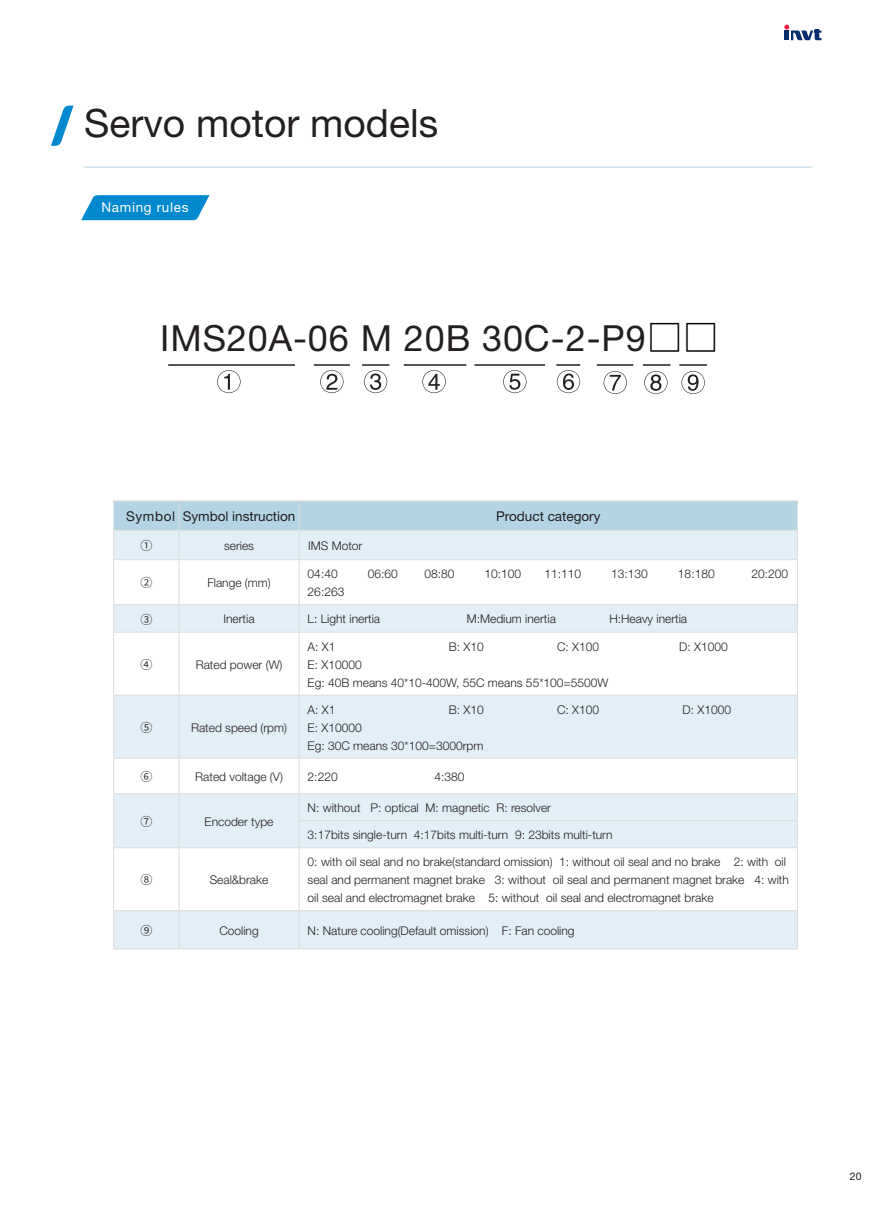
<style>
.page{position:relative;width:893px;height:1212px;background:#fff}
.page>*{position:absolute;margin:0;border:0;box-sizing:border-box;transform-origin:0 0}
.t1{font:39px "Helvetica Neue LT Std";color:#231f20}
.t2{font:36px "Helvetica Neue LT Std";letter-spacing:.025em;color:#231f20}
.t3{font:13.5px "Helvetica Neue LT Std";color:#231f20}
.t4{font:13.5px "Helvetica Neue LT Std";letter-spacing:.05em;color:#fff}
.t5{font:300 12px/18px "Helvetica Neue LT Std";color:#231f20}
.t6{font:12px "Source Han Sans CN";color:#231f20}
.t7{font:10.5px "Helvetica Neue LT Std";color:#231f20}
.s1{font-family:"Source Han Sans CN";font-weight:500;color:#000}
</style>
<div class="page">
<svg style="left:784px;top:25px;width:37px;height:15px"></svg>
<svg style="left:81px;top:195px;width:129px;height:25px;background:#1c96d4"></svg>
<div style="left:114px;top:911px;width:683px;height:37px;background:#e2eff6"></div>
<svg style="left:114px;top:560px;width:683px;height:350px"></svg>
<hr style="left:113px;top:500px;width:66px;height:1px;background:#dcdddf">
<hr style="left:179px;top:500px;width:120px;height:1px;background:#dcdddf">
<hr style="left:299px;top:500px;width:499px;height:1px;background:#dcdddf">
<svg style="left:113px;top:501px;width:685px;height:58px;background:#cbe1ec"></svg>
<hr style="left:113px;top:530px;width:66px;height:1px;background:#dcdddf">
<hr style="left:113px;top:559px;width:66px;height:1px;background:#dcdddf">
<hr style="left:113px;top:560px;width:1px;height:44px;background:#dcdddf">
<hr style="left:113px;top:604px;width:66px;height:1px;background:#dcdddf">
<svg style="left:113px;top:605px;width:1px;height:27px"></svg>
<hr style="left:113px;top:632px;width:66px;height:1px;background:#dcdddf">
<hr style="left:113px;top:633px;width:1px;height:62px;background:#dcdddf">
<hr style="left:113px;top:695px;width:66px;height:1px;background:#dcdddf">
<hr style="left:113px;top:696px;width:1px;height:62px;background:#dcdddf">
<hr style="left:113px;top:758px;width:66px;height:1px;background:#dcdddf">
<hr style="left:113px;top:759px;width:1px;height:34px;background:#dcdddf">
<hr style="left:113px;top:793px;width:66px;height:1px;background:#dcdddf">
<svg style="left:113px;top:794px;width:1px;height:53px"></svg>
<hr style="left:113px;top:847px;width:66px;height:1px;background:#dcdddf">
<hr style="left:113px;top:848px;width:1px;height:62px;background:#dcdddf">
<hr style="left:113px;top:910px;width:66px;height:1px;background:#dcdddf">
<hr style="left:113px;top:911px;width:1px;height:37px;background:#dcdddf">
<hr style="left:113px;top:948px;width:66px;height:1px;background:#dcdddf">
<hr style="left:179px;top:530px;width:120px;height:1px;background:#dcdddf">
<hr style="left:299px;top:530px;width:499px;height:1px;background:#dcdddf">
<hr style="left:179px;top:559px;width:120px;height:1px;background:#dcdddf">
<hr style="left:178px;top:560px;width:2px;height:44px;background:#dcdddf">
<hr style="left:299px;top:559px;width:499px;height:1px;background:#dcdddf">
<hr style="left:299px;top:560px;width:1px;height:44px;background:#dcdddf">
<hr style="left:797px;top:560px;width:1px;height:44px;background:#dcdddf">
<hr style="left:179px;top:604px;width:120px;height:1px;background:#dcdddf">
<hr style="left:178px;top:605px;width:2px;height:27px;background:#dcdddf">
<hr style="left:299px;top:604px;width:499px;height:1px;background:#dcdddf">
<svg style="left:299px;top:605px;width:1px;height:27px"></svg>
<svg style="left:797px;top:605px;width:1px;height:27px"></svg>
<hr style="left:179px;top:632px;width:120px;height:1px;background:#dcdddf">
<hr style="left:178px;top:633px;width:2px;height:62px;background:#dcdddf">
<hr style="left:299px;top:632px;width:499px;height:1px;background:#dcdddf">
<hr style="left:299px;top:633px;width:1px;height:62px;background:#dcdddf">
<hr style="left:797px;top:633px;width:1px;height:62px;background:#dcdddf">
<hr style="left:179px;top:695px;width:120px;height:1px;background:#dcdddf">
<hr style="left:178px;top:696px;width:2px;height:62px;background:#dcdddf">
<hr style="left:299px;top:695px;width:499px;height:1px;background:#dcdddf">
<hr style="left:299px;top:696px;width:1px;height:62px;background:#dcdddf">
<hr style="left:797px;top:696px;width:1px;height:62px;background:#dcdddf">
<hr style="left:179px;top:758px;width:120px;height:1px;background:#dcdddf">
<hr style="left:178px;top:759px;width:2px;height:34px;background:#dcdddf">
<hr style="left:299px;top:758px;width:499px;height:1px;background:#dcdddf">
<hr style="left:299px;top:759px;width:1px;height:34px;background:#dcdddf">
<hr style="left:797px;top:759px;width:1px;height:34px;background:#dcdddf">
<hr style="left:179px;top:793px;width:120px;height:1px;background:#dcdddf">
<hr style="left:178px;top:794px;width:2px;height:27px;background:#dcdddf">
<hr style="left:299px;top:793px;width:499px;height:1px;background:#dcdddf">
<hr style="left:178px;top:821px;width:2px;height:26px;background:#dcdddf">
<hr style="left:299px;top:820px;width:499px;height:1px;background:#dcdddf">
<svg style="left:299px;top:794px;width:1px;height:53px"></svg>
<svg style="left:797px;top:794px;width:1px;height:53px"></svg>
<hr style="left:179px;top:847px;width:120px;height:1px;background:#dcdddf">
<hr style="left:178px;top:848px;width:2px;height:62px;background:#dcdddf">
<hr style="left:299px;top:847px;width:499px;height:1px;background:#dcdddf">
<hr style="left:299px;top:848px;width:1px;height:62px;background:#dcdddf">
<hr style="left:797px;top:848px;width:1px;height:62px;background:#dcdddf">
<hr style="left:179px;top:910px;width:120px;height:1px;background:#dcdddf">
<hr style="left:178px;top:911px;width:2px;height:37px;background:#dcdddf">
<hr style="left:299px;top:910px;width:499px;height:1px;background:#dcdddf">
<hr style="left:299px;top:911px;width:1px;height:37px;background:#dcdddf">
<hr style="left:797px;top:911px;width:1px;height:37px;background:#dcdddf">
<hr style="left:179px;top:948px;width:120px;height:1px;background:#dcdddf">
<hr style="left:299px;top:948px;width:499px;height:1px;background:#dcdddf">
<svg style="left:217px;top:370px;width:24px;height:23px"></svg>
<svg style="left:320px;top:370px;width:24px;height:23px"></svg>
<svg style="left:364px;top:370px;width:23px;height:23px"></svg>
<svg style="left:422px;top:370px;width:24px;height:23px"></svg>
<svg style="left:503px;top:370px;width:24px;height:23px"></svg>
<svg style="left:557px;top:370px;width:23px;height:23px"></svg>
<hr style="left:168px;top:364px;width:127px;height:2px;background:#231f20">
<hr style="left:314px;top:364px;width:36px;height:2px;background:#231f20">
<hr style="left:362px;top:364px;width:27px;height:2px;background:#231f20">
<hr style="left:404px;top:364px;width:62px;height:2px;background:#231f20">
<svg style="left:604px;top:371px;width:23px;height:23px"></svg>
<svg style="left:644px;top:371px;width:24px;height:23px"></svg>
<svg style="left:681px;top:371px;width:24px;height:23px"></svg>
<hr style="left:474px;top:364px;width:71px;height:2px;background:#231f20">
<hr style="left:556px;top:364px;width:24px;height:2px;background:#231f20">
<hr style="left:597px;top:364px;width:36px;height:2px;background:#231f20">
<hr style="left:643px;top:364px;width:27px;height:2px;background:#231f20">
<hr style="left:679px;top:364px;width:28px;height:2px;background:#231f20">
<hr style="left:84px;top:167px;width:728px;height:1px;background:#b4d4e4">
<svg style="left:51px;top:106px;width:23px;height:40px"></svg>
<h1 class="t1" style="left:84px;top:100px;width:355px">Servo motor models</h1>
<p class="t4" style="left:102px;top:199px;width:88px">Naming rules</p>
<h2 class="t2" style="left:160px;top:317px;width:560px">IMS20A-06 M 20B 30C-2-P9<span class="s1">□□</span></h2>
<p class="t3" style="left:126px;top:508px;width:171px">Symbol Symbol instruction</p>
<p class="t3" style="left:496px;top:508px;width:106px">Product category</p>
<p class="t6" style="left:140px;top:539px;width:13px">①</p>
<p class="t5" style="left:224px;top:536px;width:31px">series</p>
<p class="t5" style="left:308px;top:536px;width:56px">IMS Motor</p>
<p class="t6" style="left:140px;top:576px;width:13px">②</p>
<p class="t5" style="left:207px;top:574px;width:65px">Flange (mm)</p>
<p class="t5" style="left:308px;top:565px;width:32px">04:40</p>
<p class="t5" style="left:368px;top:565px;width:32px">06:60</p>
<p class="t5" style="left:424px;top:565px;width:32px">08:80</p>
<p class="t5" style="left:484px;top:565px;width:38px">10:100</p>
<p class="t5" style="left:544px;top:565px;width:38px">11:110</p>
<p class="t5" style="left:611px;top:565px;width:38px">13:130</p>
<p class="t5" style="left:678px;top:565px;width:38px">18:180</p>
<p class="t5" style="left:751px;top:565px;width:38px">20:200</p>
<p class="t5" style="left:308px;top:583px;width:38px">26:263</p>
<p class="t6" style="left:140px;top:612px;width:13px">③</p>
<p class="t5" style="left:224px;top:610px;width:33px">Inertia</p>
<p class="t5" style="left:308px;top:610px;width:74px">L: Light inertia</p>
<p class="t5" style="left:467px;top:610px;width:91px">M:Medium inertia</p>
<p class="t5" style="left:609px;top:610px;width:79px">H:Heavy inertia</p>
<p class="t6" style="left:140px;top:658px;width:13px">④</p>
<p class="t5" style="left:196px;top:655px;width:88px">Rated power (W)</p>
<p class="t5" style="left:308px;top:637px;width:29px">A: X1</p>
<p class="t5" style="left:449px;top:637px;width:36px">B: X10</p>
<p class="t5" style="left:557px;top:637px;width:44px">C: X100</p>
<p class="t5" style="left:679px;top:637px;width:50px">D: X1000</p>
<p class="t5" style="left:308px;top:655px;width:302px">E: X10000<br>Eg: 40B means 40*10-400W, 55C means 55*100=5500W</p>
<p class="t6" style="left:140px;top:721px;width:13px">⑤</p>
<p class="t5" style="left:191px;top:718px;width:98px">Rated speed (rpm)</p>
<p class="t5" style="left:308px;top:700px;width:29px">A: X1</p>
<p class="t5" style="left:449px;top:700px;width:36px">B: X10</p>
<p class="t5" style="left:557px;top:700px;width:44px">C: X100</p>
<p class="t5" style="left:683px;top:700px;width:50px">D: X1000</p>
<p class="t5" style="left:308px;top:718px;width:177px">E: X10000<br>Eg: 30C means 30*100=3000rpm</p>
<p class="t6" style="left:140px;top:770px;width:13px">⑥</p>
<p class="t5" style="left:195px;top:767px;width:89px">Rated voltage (V)</p>
<p class="t5" style="left:308px;top:767px;width:32px">2:220</p>
<p class="t5" style="left:434px;top:767px;width:32px">4:380</p>
<p class="t6" style="left:140px;top:815px;width:13px">⑦</p>
<p class="t5" style="left:205px;top:812px;width:70px">Encoder type</p>
<p class="t5" style="left:308px;top:799px;width:245px">N: without P: optical M: magnetic R: resolver</p>
<p class="t5" style="left:308px;top:826px;width:307px">3:17bits single-turn 4:17bits multi-turn 9: 23bits multi-turn</p>
<p class="t6" style="left:140px;top:873px;width:13px">⑧</p>
<p class="t5" style="left:210px;top:871px;width:60px">Seal&amp;brake</p>
<p class="t5" style="left:308px;top:853px;width:483px">0: with oil seal and no brake(standard omission) 1: without oil seal and no brake 2: with oil seal and permanent magnet brake 3: without oil seal and permanent magnet brake 4: with oil seal and electromagnet brake 5: without oil seal and electromagnet brake</p>
<p class="t6" style="left:140px;top:924px;width:13px">⑨</p>
<p class="t5" style="left:219px;top:921px;width:41px">Cooling</p>
<p class="t5" style="left:308px;top:921px;width:268px">N: Nature cooling(Default omission) F: Fan cooling</p>
<p class="t7" style="left:850px;top:1170px;width:13px">20</p>
</div>
